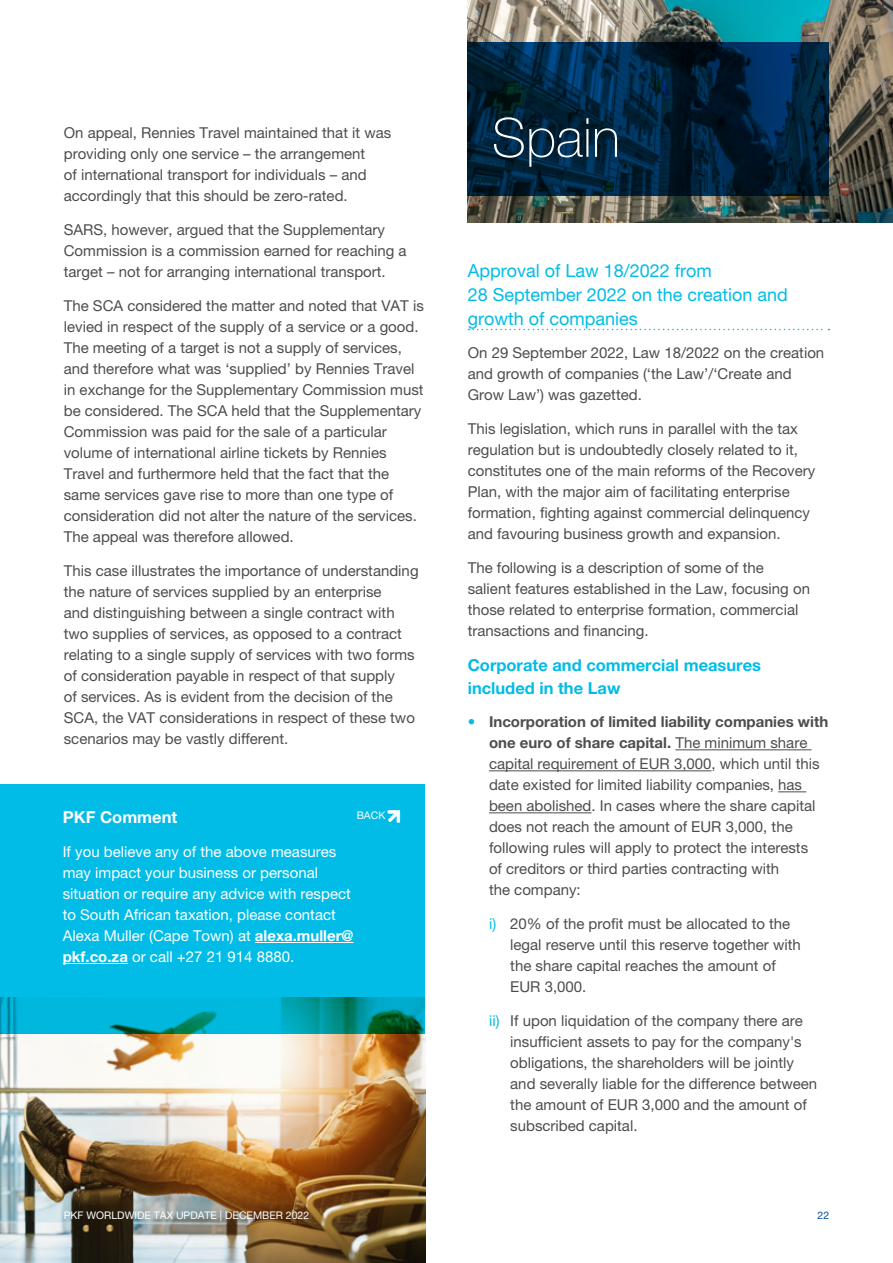
<style>
.page{position:relative;width:893px;height:1263px;background:#fff}
.page>*{position:absolute;margin:0;border:0;box-sizing:border-box;transform-origin:0 0}
.t1{font:100 54px "Helvetica Neue LT Pro";color:#fff}
.t2{font:18px/24px "Helvetica Neue LT Pro";color:#00bce7}
.t3{font:700 16.5px/22.5px "Helvetica Neue LT Pro";color:#00bce7}
.t4{font:700 16.5px "Helvetica Neue LT Pro";color:#fff}
.t5{font:15px/21px "Helvetica Neue LT Pro";color:#4d4d4f}
.t6{font:15px/21px "Helvetica Neue LT Pro";color:#fff}
.t7{font:10.5px "Helvetica Neue LT Pro";color:#fff}
.t8{font:10.5px "Helvetica Neue LT Pro";color:#004f9d}
.s1{font-weight:700}
.s2{font-weight:700;color:#00bce7}
.s3{color:#00bce7}
</style>
<div class="page">
<img style="left:468px;top:0;width:425px;height:223px">
<img style="left:0;top:1034px;width:425px;height:229px">
<div style="left:0;top:784px;width:425px;height:250px;background:#00bce7"></div>
<hr style="left:255px;top:942px;width:99px;height:1px;background:#fff">
<hr style="left:63px;top:963px;width:65px;height:1px;background:#fff">
<svg style="left:388px;top:810px;width:12px;height:13px"></svg>
<svg style="left:468px;top:43px;width:361px;height:153px;background:#00223d"></svg>
<svg style="left:468px;top:329px;width:361px;height:1px"></svg>
<hr style="left:675px;top:749px;width:137px;height:1px;background:#4d4d4f">
<hr style="left:489px;top:770px;width:223px;height:1px;background:#4d4d4f">
<svg style="left:778px;top:791px;width:28px;height:1px"></svg>
<hr style="left:489px;top:812px;width:102px;height:1px;background:#4d4d4f">
<p class="t5" style="left:64px;top:122px;width:329px">On appeal, Rennies Travel maintained that it was providing only one service – the arrangement<br>of international transport for individuals – and accordingly that this should be zero-rated.</p>
<p class="t5" style="left:64px;top:219px;width:344px">SARS, however, argued that the Supplementary<br>Commission is a commission earned for reaching a target – not for arranging international transport.</p>
<p class="t5" style="left:64px;top:295px;width:362px">The SCA considered the matter and noted that VAT is levied in respect of the supply of a service or a good.<br>The meeting of a target is not a supply of services, and therefore what was ‘supplied’ by Rennies Travel in exchange for the Supplementary Commission must be considered. The SCA held that the Supplementary Commission was paid for the sale of a particular volume of international airline tickets by Rennies Travel and furthermore held that the fact that the same services gave rise to more than one type of consideration did not alter the nature of the services.<br>The appeal was therefore allowed.</p>
<p class="t5" style="left:64px;top:559px;width:356px">This case illustrates the importance of understanding the nature of services supplied by an enterprise<br>and distinguishing between a single contract with two supplies of services, as opposed to a contract relating to a single supply of services with two forms of consideration payable in respect of that supply<br>of services. As is evident from the decision of the SCA, the VAT considerations in respect of these two scenarios may be vastly different.</p>
<p class="t4" style="left:63px;top:807px;width:116px">PKF Comment</p>
<p class="t6" style="left:63px;top:841px;width:292px">If you believe any of the above measures may impact your business or personal situation or require any advice with respect to South African taxation, please contact Alexa Muller (Cape Town) at <span class="s1">alexa.muller@ pkf.co.za</span> or call +27 21 914 8880.</p>
<p class="t7" style="left:357px;top:809px;width:30px">BACK</p>
<p class="t7" style="left:64px;top:1209px;width:247px">PKF WORLDWIDE TAX UPDATE | DECEMBER 2022</p>
<h1 class="t1" style="left:492px;top:107px;width:130px">Spain</h1>
<p class="t2" style="left:468px;top:258px;width:322px">Approval of Law 18/2022 from<br>28 September 2022 on the creation and growth of companies</p>
<p class="t5" style="left:468px;top:342px;width:358px">On 29 September 2022, Law 18/2022 on the creation and growth of companies (‘the Law’/‘Create and<br>Grow Law’) was gazetted.</p>
<p class="t5" style="left:468px;top:418px;width:349px">This legislation, which runs in parallel with the tax regulation but is undoubtedly closely related to it, constitutes one of the main reforms of the Recovery Plan, with the major aim of facilitating enterprise formation, fighting against commercial delinquency and favouring business growth and expansion.</p>
<p class="t5" style="left:468px;top:557px;width:344px">The following is a description of some of the salient features established in the Law, focusing on those related to enterprise formation, commercial transactions and financing.</p>
<p class="t3" style="left:468px;top:654px;width:295px">Corporate and commercial measures included in the Law</p>
<p class="t5" style="left:489px;top:711px;width:341px;text-indent:-21px"><span class="s2">•</span> <span class="s1">Incorporation of limited liability companies with one euro of share capital.</span> The minimum share capital requirement of EUR 3,000, which until this date existed for limited liability companies, has been abolished. In cases where the share capital does not reach the amount of EUR 3,000, the following rules will apply to protect the interests<br>of creditors or third parties contracting with<br>the company:</p>
<p class="t5" style="left:510px;top:913px;width:292px;text-indent:-21px"><span class="s3">i)</span> 20% of the profit must be allocated to the legal reserve until this reserve together with the share capital reaches the amount of EUR 3,000.</p>
<p class="t5" style="left:510px;top:1010px;width:308px;text-indent:-21px"><span class="s3">ii)</span> If upon liquidation of the company there are insufficient assets to pay for the company's obligations, the shareholders will be jointly and severally liable for the difference between the amount of EUR 3,000 and the amount of subscribed capital.</p>
<p class="t8" style="left:817px;top:1209px;width:13px">22</p>
</div>
